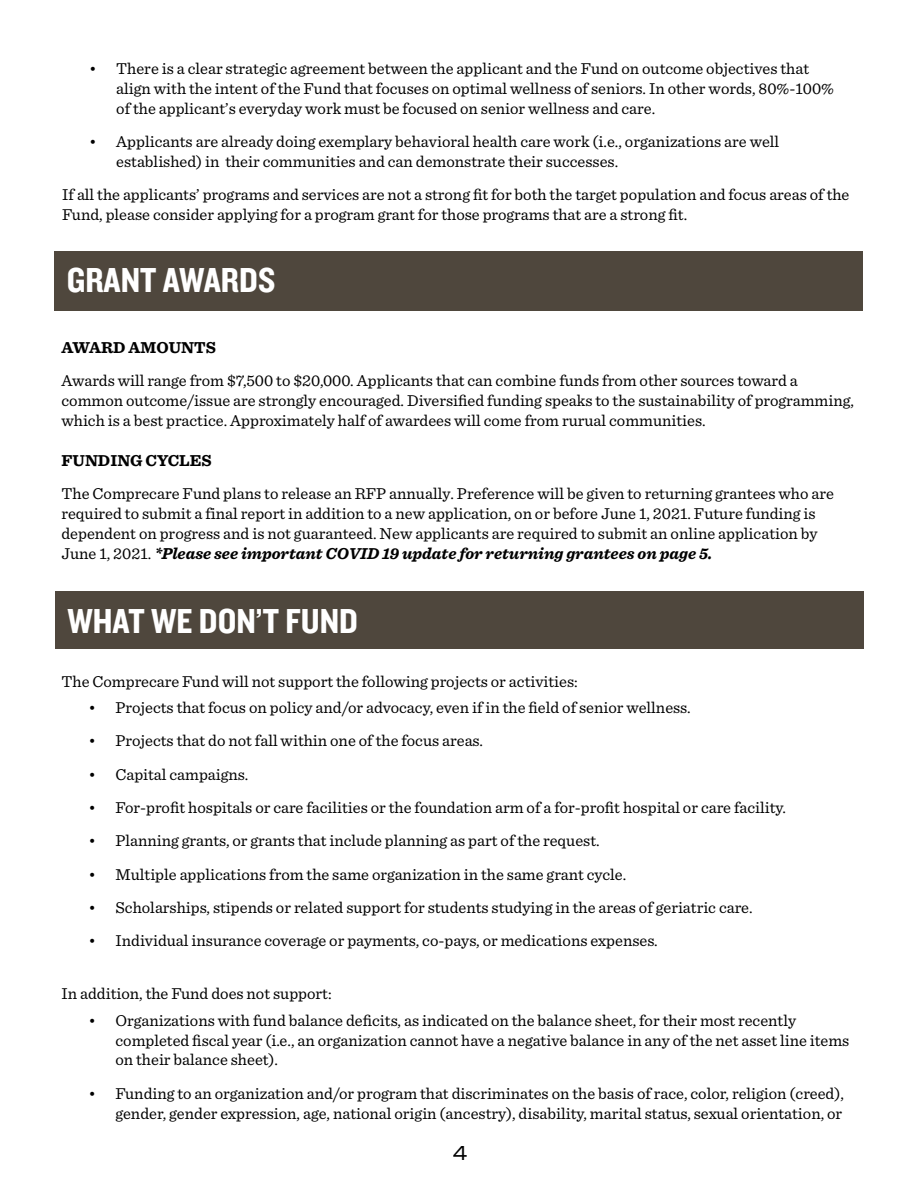
<style>
.page{position:relative;width:918px;height:1188px;background:#fff}
.page>*{position:absolute;margin:0;border:0;box-sizing:border-box;transform-origin:0 0}
.t1{font:36px "Knockout 50 Welterweight";color:#fff}
.t2{font:21px "Pill Gothic 900 mg";color:#000}
.t3{font:16.5px/19.8px "Sentinel";color:#000}
.t4{font:700 16.5px "Sentinel";color:#000}
.s1{font-weight:700;font-style:italic}
</style>
<div class="page">
<div style="left:56px;top:592px;width:808px;height:57px;background:#4f473d"></div>
<div style="left:55px;top:251px;width:808px;height:59px;background:#4f473d"></div>
<p class="t3" style="left:116px;top:58px;width:719px;text-indent:-27px">• There is a clear strategic agreement between the applicant and the Fund on outcome objectives that align with the intent of the Fund that focuses on optimal wellness of seniors. In other words, 80%-100% of the applicant’s everyday work must be focused on senior wellness and care.</p>
<p class="t3" style="left:116px;top:130px;width:665px;text-indent:-27px">• Applicants are already doing exemplary behavioral health care work (i.e., organizations are well established) in their communities and can demonstrate their successes.</p>
<p class="t3" style="left:62px;top:184px;width:789px">If all the applicants’ programs and services are not a strong fit for both the target population and focus areas of the<br>Fund, please consider applying for a program grant for those programs that are a strong fit.</p>
<h1 class="t1" style="left:67px;top:256px;width:210px">GRANT AWARDS</h1>
<p class="t4" style="left:61px;top:334px;width:156px">AWARD AMOUNTS</p>
<p class="t3" style="left:61px;top:370px;width:794px">Awards will range from $7,500 to $20,000. Applicants that can combine funds from other sources toward a common outcome/issue are strongly encouraged. Diversified funding speaks to the sustainability of programming, which is a best practice. Approximately half of awardees will come from rurual communities.</p>
<p class="t4" style="left:61px;top:447px;width:152px">FUNDING CYCLES</p>
<p class="t3" style="left:61px;top:483px;width:774px">The Comprecare Fund plans to release an RFP annually. Preference will be given to returning grantees who are required to submit a final report in addition to a new application, on or before June 1, 2021. Future funding is dependent on progress and is not guaranteed. New applicants are required to submit an online application by June 1, 2021. <span class="s1">*Please see important COVID 19 update for returning grantees on page 5.</span></p>
<h1 class="t1" style="left:68px;top:598px;width:292px">WHAT WE DON’T FUND</h1>
<p class="t3" style="left:61px;top:670px;width:518px">The Comprecare Fund will not support the following projects or activities:</p>
<p class="t3" style="left:88px;top:697px;width:604px">• Projects that focus on policy and/or advocacy, even if in the field of senior wellness.</p>
<p class="t3" style="left:88px;top:730px;width:396px">• Projects that do not fall within one of the focus areas.</p>
<p class="t3" style="left:88px;top:763px;width:161px">• Capital campaigns.</p>
<p class="t3" style="left:88px;top:797px;width:699px">• For-profit hospitals or care facilities or the foundation arm of a for-profit hospital or care facility.</p>
<p class="t3" style="left:88px;top:830px;width:513px">• Planning grants, or grants that include planning as part of the request.</p>
<p class="t3" style="left:88px;top:863px;width:539px">• Multiple applications from the same organization in the same grant cycle.</p>
<p class="t3" style="left:88px;top:896px;width:666px">• Scholarships, stipends or related support for students studying in the areas of geriatric care.</p>
<p class="t3" style="left:88px;top:930px;width:571px">• Individual insurance coverage or payments, co-pays, or medications expenses.</p>
<p class="t3" style="left:61px;top:983px;width:272px">In addition, the Fund does not support:</p>
<p class="t3" style="left:115px;top:1009px;width:735px;text-indent:-27px">• Organizations with fund balance deficits, as indicated on the balance sheet, for their most recently completed fiscal year (i.e., an organization cannot have a negative balance in any of the net asset line items on their balance sheet).</p>
<p class="t3" style="left:88px;top:1082px;width:757px;text-align:right">• Funding to an organization and/or program that discriminates on the basis of race, color, religion (creed), gender, gender expression, age, national origin (ancestry), disability, marital status, sexual orientation, or</p>
<p class="t2" style="left:453px;top:1141px;width:16px">4</p>
</div>
